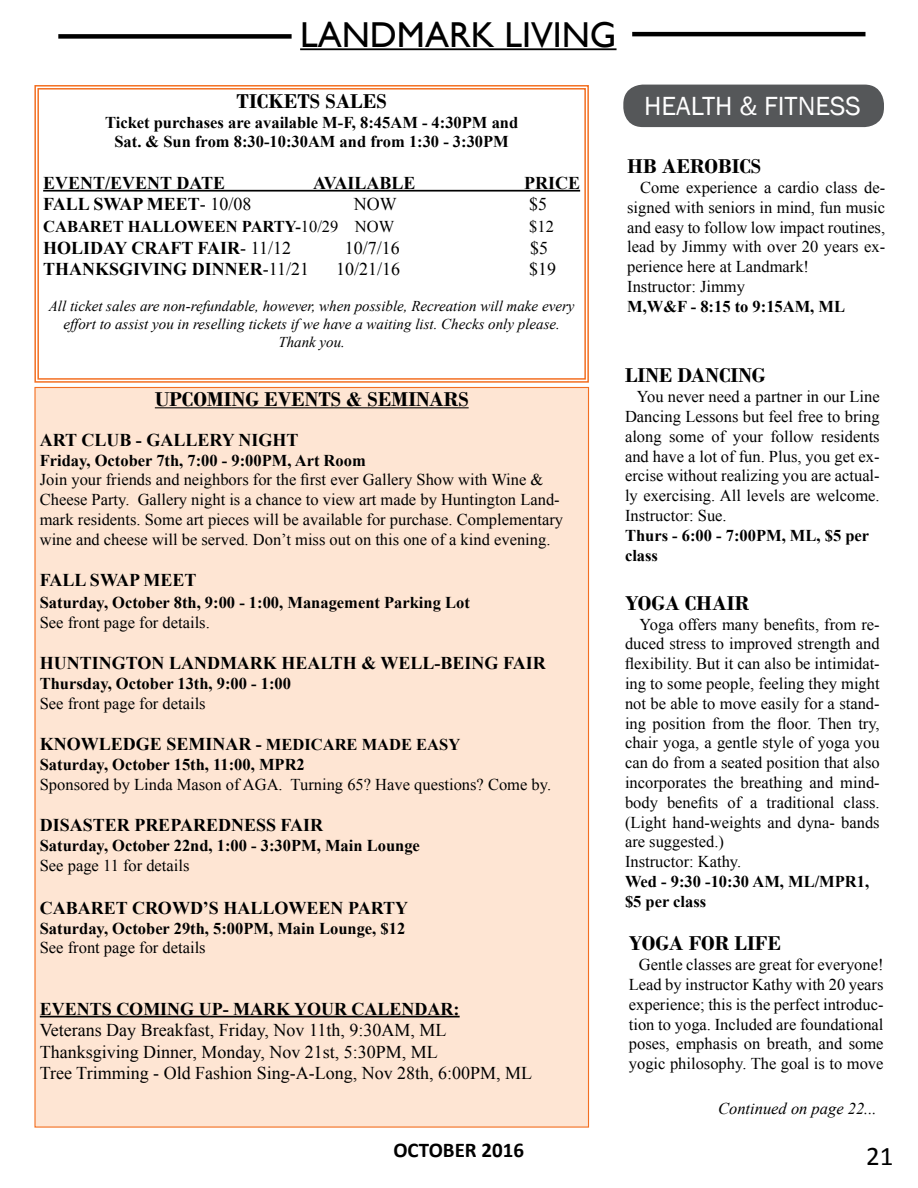
<style>
.page{position:relative;width:918px;height:1188px;background:#fff}
.page>*{position:absolute;margin:0;border:0;box-sizing:border-box;transform-origin:0 0}
.t1{font:36px "Gill Sans";color:#000}
.t2{font:27px "Franklin Gothic";color:#fff}
.t3{font:27px "Calibri";color:#000}
.t4{font:700 21px "Bodoni";color:#000}
.t5{font:700 21px "Calibri";color:#000}
.t6{font:700 18px "Times New Roman";color:#000}
.t7{font:18px/21.6px "Times New Roman";color:#000}
.t8{font:16.5px/19.8px "Times New Roman";color:#000}
.t9{font:700 16.5px/19.8px "Times New Roman";color:#000}
.t10{font:italic 16.5px "Times New Roman";color:#000}
.t11{font:italic 15px/18px "Times New Roman";color:#000;text-align:center}
.s1{font-weight:400}
.s2{font-size:16.5px}
</style>
<div class="page">
<hr style="left:300px;top:48px;width:317px;height:2px;background:#000">
<hr style="left:632px;top:32px;width:234px;height:4px;background:#000">
<div style="left:58px;top:34px;width:234px;height:5px;background:#000"></div>
<svg style="left:34px;top:85px;width:555px;height:298px"></svg>
<div style="left:37px;top:88px;width:549px;height:292px;border:1px solid #f36f21"></div>
<div style="left:35px;top:387px;width:554px;height:740px;background:#fee5d3"></div>
<hr style="left:155px;top:407px;width:314px;height:1px;background:#000">
<hr style="left:40px;top:1016px;width:420px;height:1px;background:#000">
<div style="left:623px;top:85px;width:261px;height:42px;background:#555759;border-radius:20px"></div>
<h1 class="t1" style="left:300px;top:14px;width:318px">LANDMARK LIVING</h1>
<p class="t4" style="left:237px;top:88px;width:152px">TICKETS SALES</p>
<p class="t9" style="left:105px;top:112px;width:415px;text-align:center">Ticket purchases are available M-F, 8:45AM - 4:30PM and<br>Sat. &amp; Sun from 8:30-10:30AM and from 1:30 - 3:30PM</p>
<p class="t6" style="left:43px;top:170px;width:183px">EVENT/EVENT DATE</p>
<p class="t6" style="left:313px;top:170px;width:104px">AVAILABLE</p>
<p class="t6" style="left:524px;top:170px;width:57px">PRICE</p>
<p class="t6" style="left:43px;top:192px;width:210px">FALL SWAP MEET<span class="s1">- 10/08</span></p>
<p class="t7" style="left:354px;top:193px;width:44px">NOW</p>
<p class="t7" style="left:529px;top:193px;width:19px">$5</p>
<p class="t9" style="left:43px;top:216px;width:353px">CABARET HALLOWEEN PARTY-<span class="s1">10/29 NOW</span></p>
<p class="t8" style="left:529px;top:216px;width:26px">$12</p>
<p class="t6" style="left:43px;top:235px;width:249px">HOLIDAY CRAFT FAIR<span class="s1">- 11/12</span></p>
<p class="t7" style="left:345px;top:236px;width:57px">10/7/16</p>
<p class="t7" style="left:530px;top:236px;width:19px">$5</p>
<p class="t6" style="left:43px;top:257px;width:267px">THANKSGIVING DINNER<span class="s1">-11/21</span></p>
<p class="t7" style="left:336px;top:258px;width:66px">10/21/16</p>
<p class="t7" style="left:529px;top:258px;width:28px">$19</p>
<p class="t11" style="left:49px;top:297px;width:527px">All ticket sales are non-refundable, however, when possible, Recreation will make every effort to assist you in reselling tickets if we have a waiting list. Checks only please.<br>Thank you.</p>
<p class="t4" style="left:155px;top:387px;width:315px">UPCOMING EVENTS &amp; SEMINARS</p>
<p class="t6" style="left:40px;top:427px;width:260px">ART CLUB - GALLERY NIGHT</p>
<p class="t9" style="left:40px;top:450px;width:327px">Friday, October 7th, 7:00 - 9:00PM, Art Room</p>
<p class="t8" style="left:40px;top:470px;width:525px">Join your friends and neighbors for the first ever Gallery Show with Wine &amp; Cheese Party. Gallery night is a chance to view art made by Huntington Land&shy;mark residents. Some art pieces will be available for purchase. Complementary wine and cheese will be served. Don’t miss out on this one of a kind evening.</p>
<p class="t6" style="left:40px;top:568px;width:158px">FALL SWAP MEET</p>
<p class="t9" style="left:40px;top:592px;width:432px">Saturday, October 8th, 9:00 - 1:00, Management Parking Lot</p>
<p class="t8" style="left:40px;top:612px;width:171px">See front page for details.</p>
<p class="t6" style="left:40px;top:651px;width:507px">HUNTINGTON LANDMARK HEALTH &amp; WELL-BEING FAIR</p>
<p class="t9" style="left:40px;top:673px;width:253px">Thursday, October 13th, 9:00 - 1:00</p>
<p class="t8" style="left:40px;top:693px;width:167px">See front page for details</p>
<p class="t6" style="left:40px;top:732px;width:422px">KNOWLEDGE SEMINAR - <span class="s2">MEDICARE MADE EASY</span></p>
<p class="t9" style="left:40px;top:754px;width:267px">Saturday, October 15th, 11:00, MPR2</p>
<p class="t8" style="left:40px;top:774px;width:513px">Sponsored by Linda Mason of AGA. Turning 65? Have questions? Come by.</p>
<p class="t6" style="left:40px;top:813px;width:285px">DISASTER PREPAREDNESS FAIR</p>
<p class="t9" style="left:40px;top:835px;width:382px">Saturday, October 22nd, 1:00 - 3:30PM, Main Lounge</p>
<p class="t8" style="left:40px;top:855px;width:151px">See page 11 for details</p>
<p class="t6" style="left:40px;top:895px;width:370px">CABARET CROWD’S HALLOWEEN PARTY</p>
<p class="t9" style="left:40px;top:918px;width:367px">Saturday, October 29th, 5:00PM, Main Lounge, $12</p>
<p class="t8" style="left:40px;top:938px;width:167px">See front page for details</p>
<p class="t6" style="left:40px;top:996px;width:421px">EVENTS COMING UP- MARK YOUR CALENDAR:</p>
<p class="t7" style="left:40px;top:1019px;width:494px">Veterans Day Breakfast, Friday, Nov 11th, 9:30AM, ML<br>Thanksgiving Dinner, Monday, Nov 21st, 5:30PM, ML<br>Tree Trimming - Old Fashion Sing-A-Long, Nov 28th, 6:00PM, ML</p>
<h2 class="t2" style="left:644px;top:90px;width:218px">HEALTH &amp; FITNESS</h2>
<p class="t4" style="left:627px;top:154px;width:136px">HB AEROBICS</p>
<p class="t8" style="left:627px;top:177px;width:260px;text-indent:13px">Come experience a cardio class de&shy;signed with seniors in mind, fun music and easy to follow low impact routines, lead by Jimmy with over 20 years ex&shy;perience here at Landmark!<br>Instructor: Jimmy</p>
<p class="t9" style="left:627px;top:296px;width:219px">M,W&amp;F - 8:15 to 9:15AM, ML</p>
<p class="t4" style="left:625px;top:363px;width:142px">LINE DANCING</p>
<p class="t8" style="left:625px;top:387px;width:256px;text-align:justify;text-indent:12px">You never need a partner in our Line Dancing Lessons but feel free to bring along some of your follow residents and have a lot of fun. Plus, you get ex&shy;ercise without realizing you are actual&shy;ly exercising. All levels are welcome.<br>Instructor: Sue.</p>
<p class="t9" style="left:625px;top:525px;width:246px">Thurs - 6:00 - 7:00PM, ML, $5 per class</p>
<p class="t4" style="left:625px;top:590px;width:126px">YOGA CHAIR</p>
<p class="t8" style="left:625px;top:614px;width:256px;text-indent:15px">Yoga offers many benefits, from re&shy;duced stress to improved strength and flexibility. But it can also be intimidat&shy;ing to some people, feeling they might not be able to move easily for a stand&shy;ing position from the floor. Then try, chair yoga, a gentle style of yoga you can do from a seated position that also incorporates the breathing and mind&shy;body benefits of a traditional class. (Light hand-weights and dyna- bands are suggested.)<br>Instructor: Kathy.</p>
<p class="t9" style="left:625px;top:871px;width:246px">Wed - 9:30 -10:30 AM, ML/MPR1, $5 per class</p>
<p class="t4" style="left:629px;top:931px;width:154px">YOGA FOR LIFE</p>
<p class="t8" style="left:629px;top:954px;width:256px;text-align:justify;text-indent:10px">Gentle classes are great for everyone!<br>Lead by instructor Kathy with 20 years experience; this is the perfect introduc&shy;tion to yoga. Included are foundational poses, emphasis on breath, and some yogic philosophy. The goal is to move</p>
<p class="t10" style="left:718px;top:1097px;width:160px">Continued on page 22...</p>
<p class="t5" style="left:393px;top:1137px;width:132px">OCTOBER 2016</p>
<h2 class="t3" style="left:866px;top:1139px;width:29px">21</h2>
</div>
